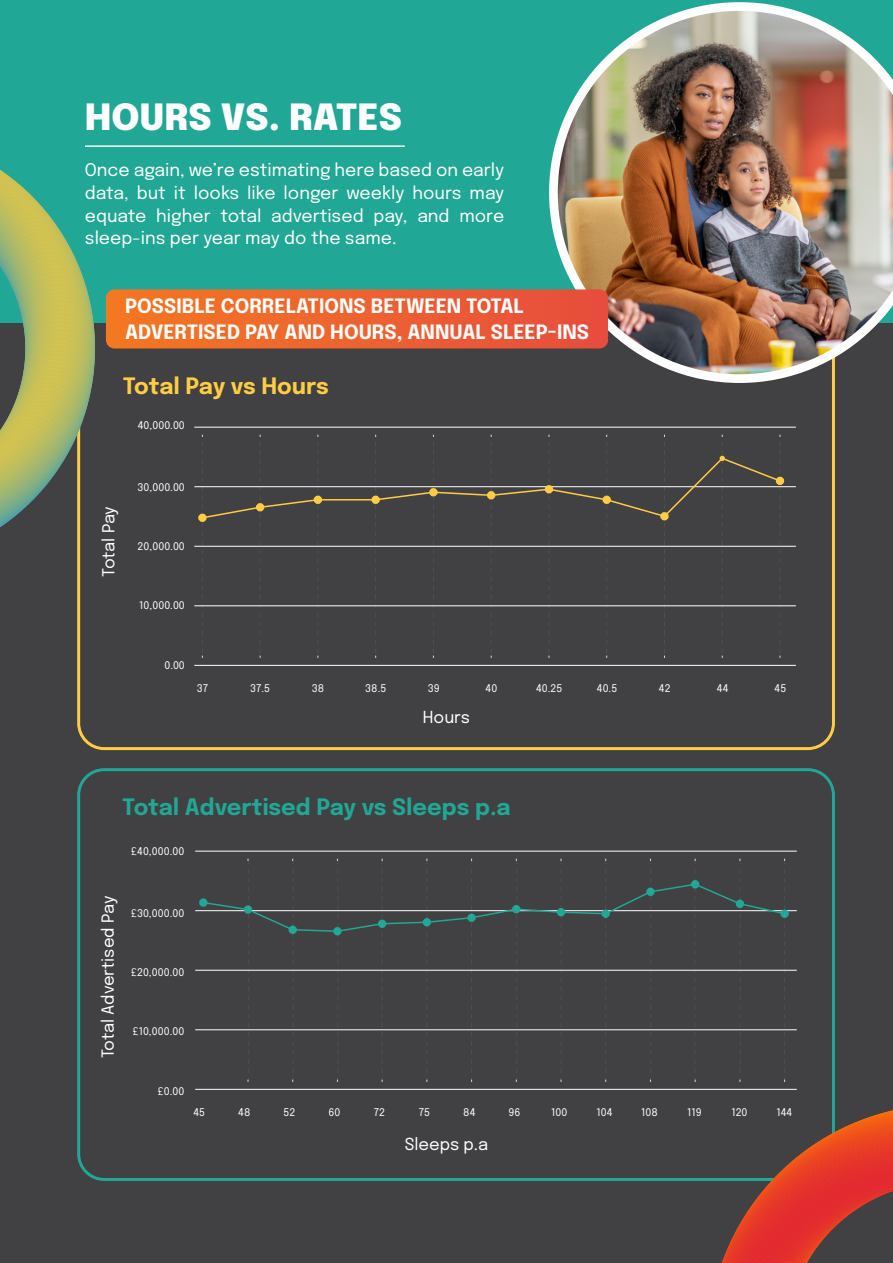
<style>
.page{position:relative;width:893px;height:1263px;background:#fff}
.page>*{position:absolute;margin:0;border:0;box-sizing:border-box;transform-origin:0 0}
.t1{font:900 36px "Epilogue";color:#fff}
.t2{font:700 22.5px "Epilogue";color:#21a795}
.t3{font:700 22.5px "Epilogue";letter-spacing:-.01em;color:#ffcc43}
.t4{font:700 19.65px/25.5px "Epilogue";color:#fff}
.t5{font:17.4px/22.6px "Epilogue";color:#fff;text-align:justify}
.t6{font:16.5px "Epilogue";color:#fff}
.t7{font:16.5px "Epilogue";letter-spacing:-.02em;color:#fff}
.t8{font:10.5px "Epilogue";color:#fff}
</style>
<div class="page">
<div style="left:0;top:279px;width:893px;height:984px;background:#414042"></div>
<div style="left:77px;top:768px;width:758px;height:413px;border:3px solid #21a795;border-radius:26px"></div>
<div style="left:0;top:0;width:893px;height:322px;background:#21a795"></div>
<hr style="left:85px;top:145px;width:320px;height:2px;background:#fff">
<hr style="left:194px;top:427px;width:602px;height:1px;background:#fff">
<hr style="left:194px;top:486px;width:602px;height:1px;background:#fff">
<hr style="left:194px;top:546px;width:602px;height:1px;background:#fff">
<hr style="left:194px;top:605px;width:602px;height:1px;background:#fff">
<hr style="left:194px;top:665px;width:602px;height:1px;background:#fff">
<div style="left:198px;top:514px;width:9px;height:8px;border:4px solid #ffcc43;border-radius:50%"></div>
<div style="left:776px;top:477px;width:8px;height:8px;border:4px solid #ffcc43;border-radius:50%"></div>
<svg style="left:201px;top:435px;width:581px;height:223px"></svg>
<hr style="left:195px;top:851px;width:602px;height:1px;background:#fff">
<hr style="left:195px;top:910px;width:602px;height:1px;background:#fff">
<hr style="left:195px;top:970px;width:602px;height:1px;background:#fff">
<hr style="left:195px;top:1029px;width:602px;height:1px;background:#fff">
<hr style="left:195px;top:1089px;width:602px;height:1px;background:#fff">
<div style="left:199px;top:898px;width:8px;height:9px;border:4px solid #21a795;border-radius:50%"></div>
<div style="left:780px;top:909px;width:9px;height:9px;border:4px solid #21a795;border-radius:50%"></div>
<img style="left:549px;top:2px;width:344px;height:381px">
<svg style="left:106px;top:289px;width:502px;height:59px;background:#ea6230"></svg>
<svg style="left:0;top:170px;width:99px;height:362px"></svg>
<svg style="left:707px;top:1110px;width:186px;height:153px"></svg>
<svg style="left:201px;top:859px;width:585px;height:223px"></svg>
<h1 class="t1" style="left:85px;top:91px;width:319px">HOURS VS. RATES</h1>
<h3 class="t5" style="left:85px;top:158px;width:421px">Once again, we’re estimating here based on early data, but it looks like longer weekly hours may equate higher total advertised pay, and more sleep-ins per year may do the same.</h3>
<h3 class="t4" style="left:125px;top:292px;width:465px">POSSIBLE CORRELATIONS BETWEEN TOTAL<br>ADVERTISED PAY AND HOURS, ANNUAL SLEEP-INS</h3>
<h2 class="t3" style="left:123px;top:370px;width:208px">Total Pay vs Hours</h2>
<p class="t8" style="left:138px;top:418px;width:49px">40,000.00</p>
<h3 class="t7" style="left:97px;top:577px;width:72px;rotate:-90deg">Total Pay</h3>
<p class="t8" style="left:138px;top:479px;width:49px">30,000.00</p>
<p class="t8" style="left:138px;top:539px;width:49px">20,000.00</p>
<p class="t8" style="left:139px;top:598px;width:47px">10,000.00</p>
<p class="t8" style="left:164px;top:658px;width:22px">0.00</p>
<p class="t8" style="left:197px;top:681px;width:13px">37</p>
<p class="t8" style="left:250px;top:681px;width:21px">37.5</p>
<p class="t8" style="left:312px;top:681px;width:14px">38</p>
<p class="t8" style="left:365px;top:681px;width:23px">38.5</p>
<p class="t8" style="left:428px;top:681px;width:13px">39</p>
<p class="t8" style="left:486px;top:681px;width:13px">40</p>
<p class="t8" style="left:536px;top:681px;width:28px">40.25</p>
<p class="t8" style="left:597px;top:681px;width:22px">40.5</p>
<p class="t8" style="left:659px;top:681px;width:13px">42</p>
<p class="t8" style="left:717px;top:681px;width:13px">44</p>
<p class="t8" style="left:775px;top:681px;width:13px">45</p>
<h3 class="t6" style="left:423px;top:706px;width:49px">Hours</h3>
<h2 class="t2" style="left:122px;top:791px;width:390px">Total Advertised Pay vs Sleeps p.a</h2>
<p class="t8" style="left:131px;top:844px;width:55px">£40,000.00</p>
<h3 class="t6" style="left:96px;top:1058px;width:164px;rotate:-90deg">Total Advertised Pay</h3>
<p class="t8" style="left:131px;top:905px;width:55px">£30,000.00</p>
<p class="t8" style="left:131px;top:965px;width:55px">£20,000.00</p>
<p class="t8" style="left:133px;top:1024px;width:53px">£10,000.00</p>
<p class="t8" style="left:158px;top:1084px;width:28px">£0.00</p>
<p class="t8" style="left:193px;top:1105px;width:13px">45</p>
<p class="t8" style="left:238px;top:1105px;width:14px">48</p>
<p class="t8" style="left:283px;top:1105px;width:13px">52</p>
<p class="t8" style="left:328px;top:1105px;width:13px">60</p>
<p class="t8" style="left:374px;top:1105px;width:13px">72</p>
<p class="t8" style="left:419px;top:1105px;width:13px">75</p>
<p class="t8" style="left:463px;top:1105px;width:14px">84</p>
<p class="t8" style="left:508px;top:1105px;width:13px">96</p>
<p class="t8" style="left:551px;top:1105px;width:18px">100</p>
<p class="t8" style="left:596px;top:1105px;width:18px">104</p>
<h3 class="t6" style="left:405px;top:1132px;width:85px">Sleeps p.a</h3>
<p class="t8" style="left:641px;top:1105px;width:18px">108</p>
<p class="t8" style="left:687px;top:1105px;width:16px">119</p>
<p class="t8" style="left:731px;top:1105px;width:18px">120</p>
<p class="t8" style="left:776px;top:1105px;width:17px">144</p>
</div>
